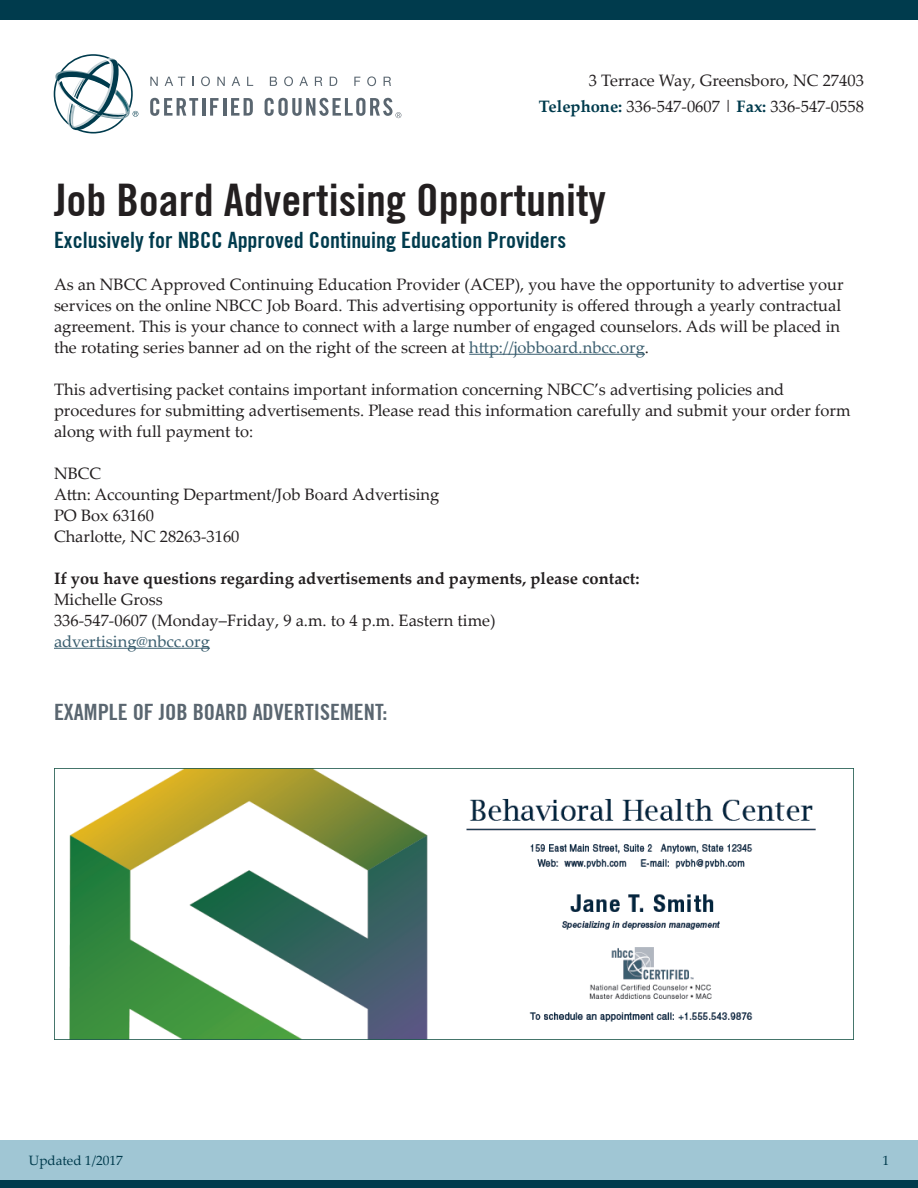
<style>
.page{position:relative;width:918px;height:1188px;background:#fff}
.page>*{position:absolute;margin:0;border:0;box-sizing:border-box;transform-origin:0 0}
.t1{font:700 condensed 45px "Trade Gothic No.20";color:#231f20}
.t2{font:700 condensed 22.5px "Trade Gothic No.20";color:#003b4d}
.t3{font:700 condensed 22.5px "Trade Gothic No.20";color:#5a6670}
.t4{font:16.5px/21px "Palatino Linotype";color:#231f20}
.t5{font:700 16.5px/21px "Palatino Linotype";color:#231f20}
.t6{font:16.5px "Palatino Linotype";color:#395d6e}
.t7{font:13.5px "Palatino Linotype";color:#003b4d}
.s1{font-weight:700;color:#003b4d}
.s2{color:#395d6e}
.s3{font-weight:400}
</style>
<div class="page">
<div style="left:0;top:0;width:918px;height:20px;background:#003b4d"></div>
<div style="left:0;top:1140px;width:918px;height:48px;background:#a0c6d4"></div>
<div style="left:0;top:1180px;width:918px;height:8px;background:#003b4d"></div>
<hr style="left:469px;top:354px;width:176px;height:1px;background:#395d6e">
<hr style="left:54px;top:648px;width:156px;height:1px;background:#395d6e">
<svg style="left:150px;top:98px;width:48px;height:18px"></svg>
<hr style="left:202px;top:98px;width:3px;height:18px;background:#5a6670">
<svg style="left:210px;top:98px;width:9px;height:18px"></svg>
<hr style="left:223px;top:98px;width:3px;height:18px;background:#5a6670">
<svg style="left:231px;top:98px;width:22px;height:18px"></svg>
<svg style="left:150px;top:77px;width:8px;height:9px"></svg>
<svg style="left:165px;top:77px;width:20px;height:9px"></svg>
<svg style="left:192px;top:77px;width:2px;height:9px"></svg>
<svg style="left:201px;top:76px;width:9px;height:10px"></svg>
<svg style="left:217px;top:77px;width:8px;height:9px"></svg>
<svg style="left:232px;top:77px;width:8px;height:9px"></svg>
<svg style="left:247px;top:77px;width:6px;height:9px"></svg>
<svg style="left:270px;top:77px;width:7px;height:9px"></svg>
<svg style="left:284px;top:76px;width:9px;height:10px"></svg>
<svg style="left:299px;top:77px;width:9px;height:9px"></svg>
<svg style="left:315px;top:77px;width:7px;height:9px"></svg>
<svg style="left:330px;top:77px;width:7px;height:9px"></svg>
<svg style="left:354px;top:77px;width:6px;height:9px"></svg>
<svg style="left:367px;top:76px;width:9px;height:10px"></svg>
<svg style="left:384px;top:77px;width:7px;height:9px"></svg>
<svg style="left:265px;top:98px;width:136px;height:20px"></svg>
<svg style="left:54px;top:54px;width:84px;height:80px"></svg>
<img style="left:54px;top:769px;width:762px;height:270px">
<p class="t4" style="left:589px;top:70px;width:277px">3 Terrace Way, Greensboro, NC 27403</p>
<p class="t4" style="left:539px;top:95px;width:327px"><span class="s1">Telephone:</span> 336-547-0607 | <span class="s1">Fax:</span> 336-547-0558</p>
<p class="t1" style="left:54px;top:173px;width:554px">Job Board Advertising Opportunity</p>
<p class="t2" style="left:54px;top:226px;width:514px">Exclusively for NBCC Approved Continuing Education Providers</p>
<p class="t4" style="left:54px;top:273px;width:791px">As an NBCC Approved Continuing Education Provider (ACEP), you have the opportunity to advertise your services on the online NBCC Job Board. This advertising opportunity is offered through a yearly contractual agreement. This is your chance to connect with a large number of engaged counselors. Ads will be placed in the rotating series banner ad on the right of the screen at <span class="s2">http://jobboard.nbcc.org</span>.</p>
<p class="t4" style="left:54px;top:378px;width:798px">This advertising packet contains important information concerning NBCC’s advertising policies and procedures for submitting advertisements. Please read this information carefully and submit your order form along with full payment to:</p>
<p class="t4" style="left:54px;top:462px;width:49px">NBCC</p>
<p class="t4" style="left:54px;top:483px;width:387px">Attn: Accounting Department/Job Board Advertising</p>
<p class="t4" style="left:54px;top:504px;width:102px">PO Box 63160</p>
<p class="t4" style="left:54px;top:525px;width:187px">Charlotte, NC 28263-3160</p>
<p class="t5" style="left:54px;top:567px;width:587px">If you have questions regarding advertisements and payments, please contact:<br><span class="s3">Michelle Gross</span></p>
<p class="t4" style="left:54px;top:609px;width:443px">336-547-0607 (Monday–Friday, 9 a.m. to 4 p.m. Eastern time)</p>
<p class="t6" style="left:54px;top:629px;width:158px">advertising@nbcc.org</p>
<p class="t3" style="left:54px;top:698px;width:335px">EXAMPLE OF JOB BOARD ADVERTISEMENT:</p>
<p class="t7" style="left:29px;top:1151px;width:96px">Updated 1/2017</p>
<p class="t7" style="left:882px;top:1151px;width:8px">1</p>
</div>
